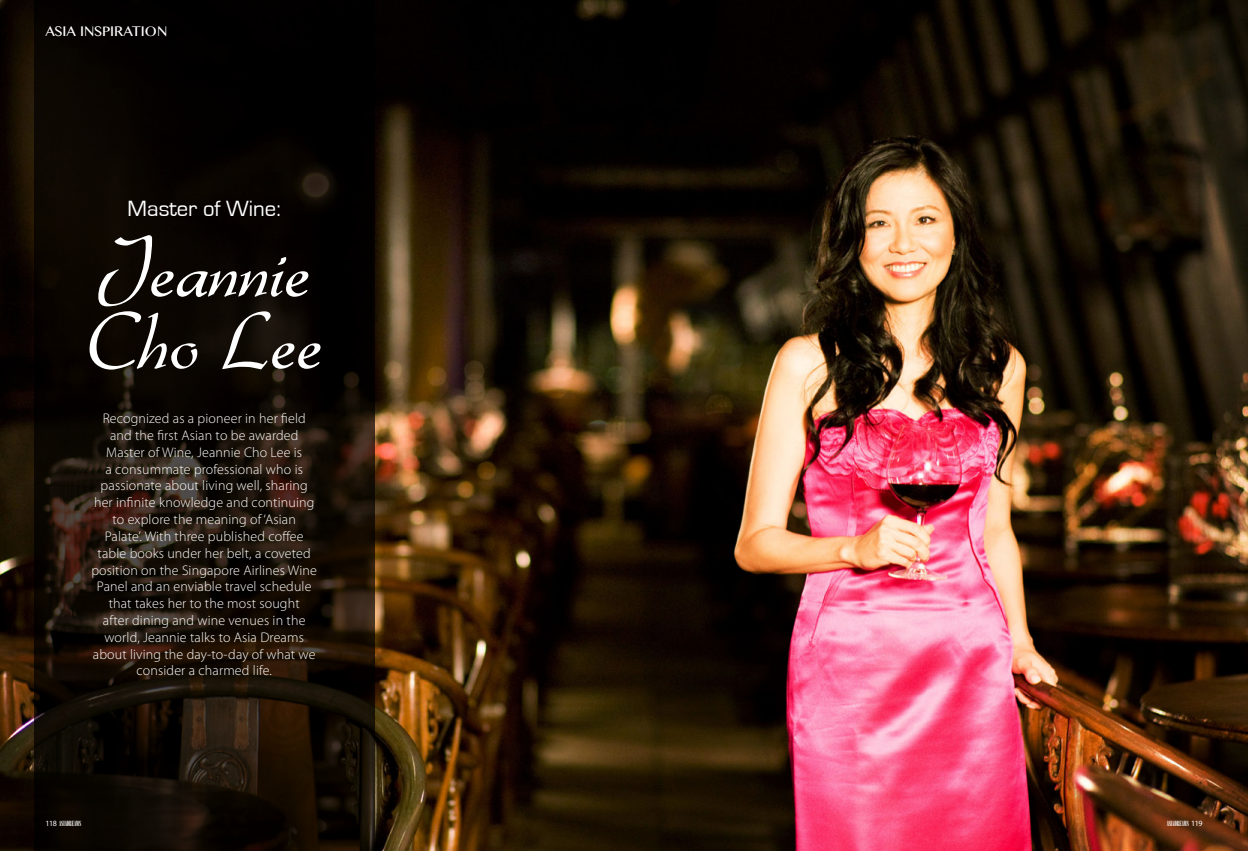
<style>
.page{position:relative;width:1248px;height:851px;background:#fff}
.page>*{position:absolute;margin:0;border:0;box-sizing:border-box;transform-origin:0 0}
.t1{font:82.9px/72px "Gabrielle";color:#fff}
.t2{font:22.7px "Eurostile";color:#fff}
.t3{font:300 14px/16.8px "Myriad Pro";letter-spacing:.01em;color:#fff;text-align:center}
.t4{font:14px "Tamil MN";color:#fff}
.t5{font:8px "Myriad Pro";letter-spacing:-.05em;color:#fff}
.t6{font:7.1px "Onyx";color:#fff}
</style>
<div class="page">
<img style="left:0;top:0;width:1247px;height:850px">
<svg style="left:34px;top:0;width:340px;height:850px;background:#110a04"></svg>
<p class="t4" style="left:45px;top:22px;width:123px">ASIA INSPIRATION</p>
<p class="t2" style="left:128px;top:196px;width:155px">Master of Wine:</p>
<p class="t1" style="left:86px;top:233px;width:238px">Jeannie<br>Cho Lee</p>
<p class="t3" style="left:91px;top:410px;width:227px">Recognized as a pioneer in her field and the first Asian to be awarded Master of Wine, Jeannie Cho Lee is<br>a consummate professional who is passionate about living well, sharing her infinite knowledge and continuing to explore the meaning of ‘Asian<br>Palate’. With three published coffee table books under her belt, a coveted position on the Singapore Airlines Wine Panel and an enviable travel schedule that takes her to the most sought<br>after dining and wine venues in the world, Jeannie talks to Asia Dreams about living the day-to-day of what we consider a charmed life.</p>
<p class="t5" style="left:45px;top:818px;width:13px">118</p>
<p class="t6" style="left:59px;top:819px;width:24px">ASIADREAMS</p>
<p class="t6" style="left:1166px;top:819px;width:24px">ASIADREAMS</p>
<p class="t5" style="left:1190px;top:818px;width:13px">119</p>
</div>
